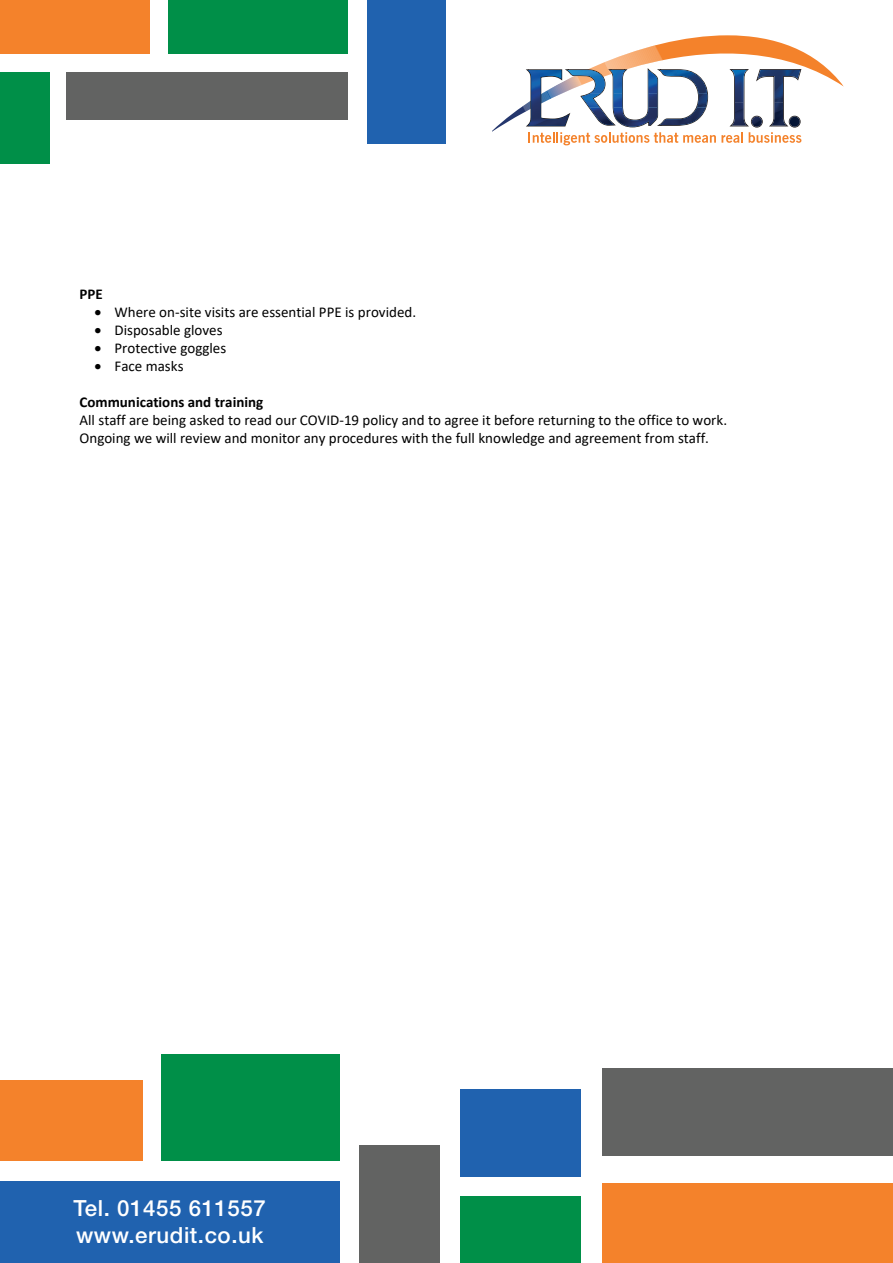
<style>
.page{position:relative;width:893px;height:1263px;background:#fff}
.page>*{position:absolute;margin:0;border:0;box-sizing:border-box;transform-origin:0 0}
.t1{font:500 22.2px "Helvetica Neue LT Std";letter-spacing:.025em;color:#fff}
.t2{font:15px/18px "Calibri";color:#000}
.t3{font:700 15px "Calibri";color:#000}
</style>
<div class="page">
<div style="left:0;top:1081px;width:142px;height:80px;background:#f4822b"></div>
<div style="left:0;top:1181px;width:339px;height:82px;background:#2062af"></div>
<div style="left:359px;top:1146px;width:80px;height:117px;background:#626362"></div>
<div style="left:602px;top:1183px;width:291px;height:80px;background:#f4822b"></div>
<div style="left:460px;top:1197px;width:121px;height:66px;background:#008f48"></div>
<div style="left:602px;top:1069px;width:291px;height:87px;background:#626362"></div>
<div style="left:161px;top:1054px;width:178px;height:107px;background:#008f48"></div>
<div style="left:460px;top:1089px;width:121px;height:88px;background:#2062af"></div>
<svg style="left:492px;top:35px;width:352px;height:110px"></svg>
<img style="left:528px;top:70px;width:41px;height:56px">
<div style="left:0;top:0;width:149px;height:53px;background:#f4822b"></div>
<div style="left:66px;top:73px;width:281px;height:47px;background:#626362"></div>
<div style="left:168px;top:0;width:179px;height:53px;background:#008f48"></div>
<div style="left:367px;top:0;width:78px;height:143px;background:#2062af"></div>
<div style="left:0;top:73px;width:49px;height:91px;background:#008f48"></div>
<p class="t3" style="left:80px;top:283px;width:25px">PPE</p>
<p class="t2" style="left:95px;top:302px;width:323px">• Where on-site visits are essential PPE is provided.</p>
<p class="t2" style="left:95px;top:320px;width:130px">• Disposable gloves</p>
<p class="t2" style="left:95px;top:338px;width:133px">• Protective goggles</p>
<p class="t2" style="left:95px;top:356px;width:90px">• Face masks</p>
<p class="t3" style="left:80px;top:391px;width:185px">Communications and training</p>
<p class="t2" style="left:80px;top:410px;width:649px">All staff are being asked to read our COVID-19 policy and to agree it before returning to the office to work.<br>Ongoing we will review and monitor any procedures with the full knowledge and agreement from staff.</p>
<p class="t1" style="left:74px;top:1195px;width:194px">Tel. 01455 611557</p>
<p class="t1" style="left:76px;top:1222px;width:189px">www.erudit.co.uk</p>
</div>
